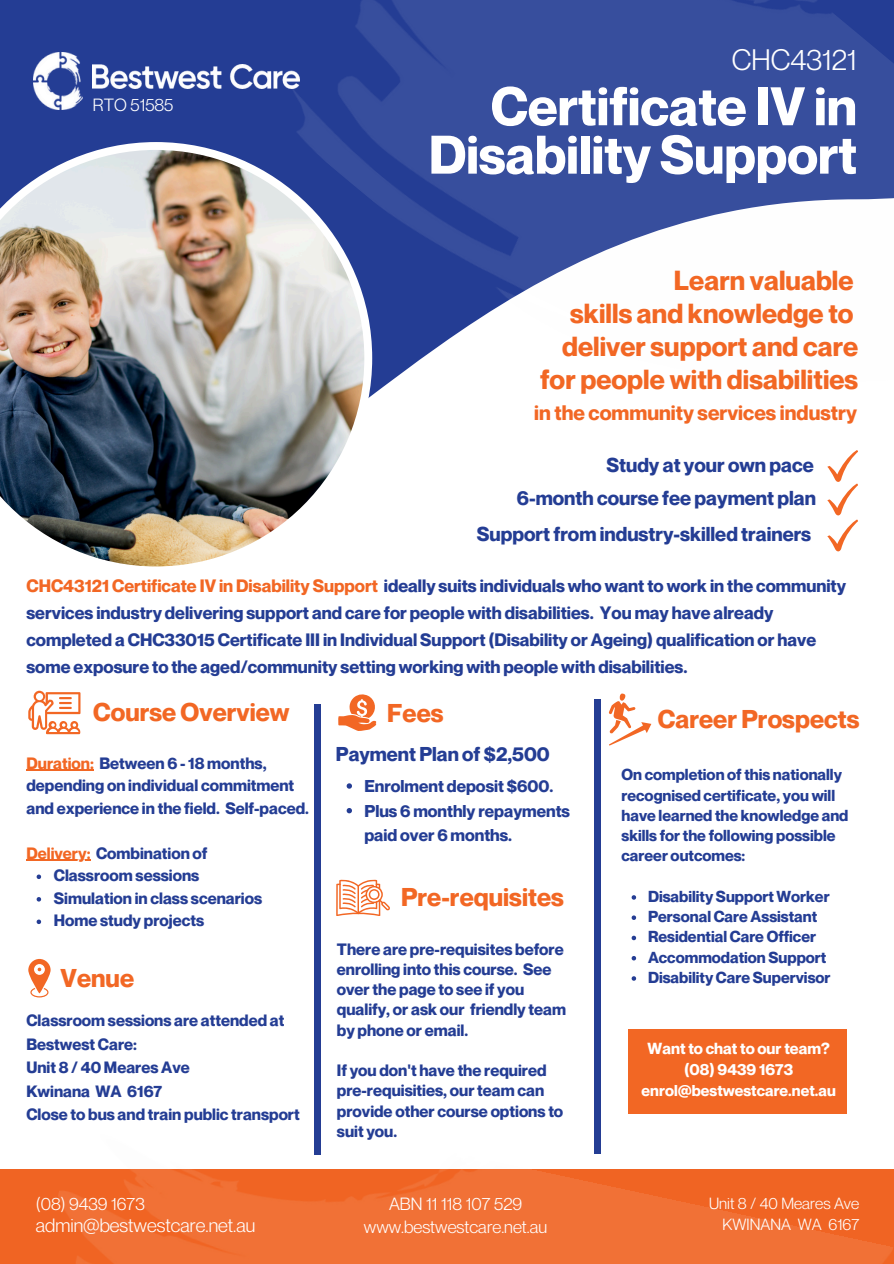
<style>
.page{position:relative;width:894px;height:1264px;background:#fff}
.page>*{position:absolute;margin:0;border:0;box-sizing:border-box;transform-origin:0 0}
.t1{font:700 52.95px/48.3px "Neue Montreal";color:#fff;text-align:right}
.t2{font:28.95px "Neue Montreal";color:#fff}
.t3{font:700 27px/33.2px "Neue Montreal";color:#f26724;text-align:right}
.t4{font:700 25.2px "Neue Montreal";color:#f26724}
.t5{font:700 20.55px "Neue Montreal";color:#f26724}
.t6{font:700 19.65px "Neue Montreal";color:#243d94}
.t7{font:18.9px "Neue Montreal";color:#fff}
.t8{font:700 17.55px/27px "Neue Montreal";color:#243d94}
.t9{font:17.25px "Neue Montreal";color:#fff}
.t10{font:700 16.8px/24.6px "Neue Montreal";color:#243d94}
.t11{font:700 16.05px/20.2px "Neue Montreal";color:#243d94}
.t12{font:15.9px "Neue Montreal";color:#fff}
.t13{font:700 15.75px/21.1px "Neue Montreal";color:#fff;text-align:center}
.t14{font:700 15.6px/20.2px "Neue Montreal";color:#243d94}
.t15{font:700 15.45px "Neue Montreal";color:#fff}
.s1{color:#f26724}
</style>
<div class="page">
<div style="left:0;top:0;width:215px;height:142px;background:#243d94"></div>
<img style="left:0;top:142px;width:215px;height:425px">
<img style="left:33px;top:53px;width:50px;height:56px">
<img style="left:93px;top:64px;width:122px;height:24px">
<img style="left:215px;top:0;width:678px;height:558px">
<img style="left:2px;top:1073px;width:891px;height:190px">
<svg style="left:28px;top:958px;width:23px;height:39px"></svg>
<svg style="left:338px;top:694px;width:39px;height:37px"></svg>
<svg style="left:827px;top:450px;width:30px;height:101px"></svg>
<svg style="left:28px;top:690px;width:53px;height:44px"></svg>
<hr style="left:26px;top:769px;width:68px;height:2px;background:#f26724">
<hr style="left:26px;top:859px;width:64px;height:2px;background:#f26724">
<svg style="left:37px;top:874px;width:4px;height:5px"></svg>
<svg style="left:37px;top:897px;width:4px;height:4px"></svg>
<svg style="left:37px;top:919px;width:4px;height:5px"></svg>
<svg style="left:608px;top:693px;width:43px;height:52px"></svg>
<div style="left:314px;top:705px;width:6px;height:448px;background:#243d94"></div>
<div style="left:594px;top:699px;width:7px;height:454px;background:#243d94"></div>
<svg style="left:631px;top:895px;width:5px;height:4px"></svg>
<svg style="left:631px;top:915px;width:5px;height:5px"></svg>
<svg style="left:631px;top:935px;width:5px;height:5px"></svg>
<svg style="left:631px;top:956px;width:5px;height:4px"></svg>
<svg style="left:631px;top:976px;width:5px;height:4px"></svg>
<svg style="left:336px;top:879px;width:54px;height:36px"></svg>
<div style="left:628px;top:1029px;width:218px;height:84px;background:#f26724"></div>
<svg style="left:346px;top:783px;width:6px;height:5px"></svg>
<svg style="left:346px;top:808px;width:6px;height:5px"></svg>
<p class="t9" style="left:93px;top:94px;width:82px">RTO 51585</p>
<p class="t2" style="left:731px;top:42px;width:126px">CHC43121</p>
<p class="t1" style="left:428px;top:81px;width:429px">Certificate IV in<br>Disability Support</p>
<p class="t3" style="left:562px;top:263px;width:297px">Learn valuable<br>skills and knowledge to deliver support and care</p>
<p class="t3" style="left:540px;top:363px;width:319px">for people with disabilities</p>
<p class="t5" style="left:534px;top:399px;width:324px">in the community services industry</p>
<p class="t6" style="left:606px;top:453px;width:209px">Study at your own pace</p>
<h5 class="t6" style="left:516px;top:486px;width:300px">6-month course fee payment plan</h5>
<p class="t6" style="left:476px;top:522px;width:336px">Support from industry-skilled trainers</p>
<p class="t8" style="left:26px;top:572px;width:820px"><span class="s1">CHC43121 Certificate IV in Disability Support</span> ideally suits individuals who want to work in the community services industry delivering support and care for people with disabilities. You may have already completed a CHC33015 Certificate III in Individual Support (Disability or Ageing) qualification or have some exposure to the aged/community setting working with people with disabilities.</p>
<p class="t4" style="left:657px;top:703px;width:203px">Career Prospects</p>
<p class="t14" style="left:621px;top:764px;width:228px">On completion of this nationally recognised certificate, you will have learned the knowledge and skills for the following possible career outcomes:</p>
<p class="t14" style="left:647px;top:886px;width:183px">Disability Support Worker</p>
<p class="t14" style="left:647px;top:906px;width:171px">Personal Care Assistant</p>
<p class="t14" style="left:647px;top:926px;width:169px">Residential Care Officer</p>
<p class="t14" style="left:647px;top:946px;width:180px">Accommodation Support</p>
<p class="t14" style="left:647px;top:967px;width:184px">Disability Care Supervisor</p>
<p class="t4" style="left:93px;top:696px;width:198px">Course Overview</p>
<p class="t4" style="left:387px;top:697px;width:58px">Fees</p>
<p class="t6" style="left:336px;top:742px;width:215px">Payment Plan of $2,500</p>
<p class="t10" style="left:364px;top:773px;width:190px">Enrolment deposit $600.</p>
<p class="t10" style="left:364px;top:798px;width:207px">Plus 6 monthly repayments paid over 6 months.</p>
<h5 class="t11" style="left:26px;top:751px;width:284px;line-height:22.5px"><span class="s1">Duration:</span> Between 6 - 18 months, depending on individual commitment and experience in the field. Self-paced.</h5>
<p class="t11" style="left:26px;top:842px;width:182px"><span class="s1">Delivery:</span> Combination of</p>
<p class="t11" style="left:54px;top:865px;width:147px">Classroom sessions</p>
<p class="t11" style="left:54px;top:887px;width:210px">Simulation in class scenarios</p>
<p class="t11" style="left:54px;top:910px;width:152px">Home study projects</p>
<p class="t4" style="left:401px;top:881px;width:164px">Pre-requisites</p>
<p class="t11" style="left:337px;top:938px;width:230px">There are pre-requisites before enrolling into this course. See over the page to see if you qualify, or ask our friendly team by phone or email.</p>
<p class="t11" style="left:337px;top:1060px;width:228px">If you don't have the required pre-requisities, our team can provide other course options to suit you.</p>
<p class="t4" style="left:61px;top:962px;width:75px">Venue</p>
<p class="t11" style="left:26px;top:1008px;width:259px;line-height:23.7px">Classroom sessions are attended at<br>Bestwest Care:</p>
<p class="t11" style="left:26px;top:1057px;width:165px">Unit 8 / 40 Meares Ave</p>
<p class="t11" style="left:26px;top:1080px;width:137px">Kwinana WA 6167</p>
<p class="t11" style="left:26px;top:1104px;width:275px">Close to bus and train public transport</p>
<p class="t13" style="left:647px;top:1037px;width:184px">Want to chat to our team? (08) 9439 1673</p>
<p class="t15" style="left:641px;top:1080px;width:195px">enrol@bestwestcare.net.au</p>
<h3 class="t9" style="left:36px;top:1193px;width:110px">(08) 9439 1673</h3>
<p class="t12" style="left:709px;top:1193px;width:152px">Unit 8 / 40 Meares Ave</p>
<p class="t12" style="left:722px;top:1214px;width:138px">KWINANA WA 6167</p>
<h5 class="t9" style="left:389px;top:1193px;width:135px">ABN 11 118 107 529</h5>
<h5 class="t9" style="left:364px;top:1215px;width:185px">www.bestwestcare.net.au</h5>
<p class="t9" style="left:42px;top:1198px;width:110px">(08) 9439 1673</p>
<p class="t12" style="left:714px;top:1198px;width:152px">Unit 8 / 40 Meares Ave</p>
<p class="t12" style="left:728px;top:1219px;width:138px">KWINANA WA 6167</p>
<p class="t9" style="left:395px;top:1198px;width:135px">ABN 11 118 107 529</p>
<h2 class="t9" style="left:370px;top:1220px;width:185px">www.bestwestcare.net.au</h2>
<h1 class="t7" style="left:36px;top:1213px;width:221px">admin@bestwestcare.net.au</h1>
<p class="t7" style="left:42px;top:1218px;width:221px">admin@bestwestcare.net.au</p>
</div>
